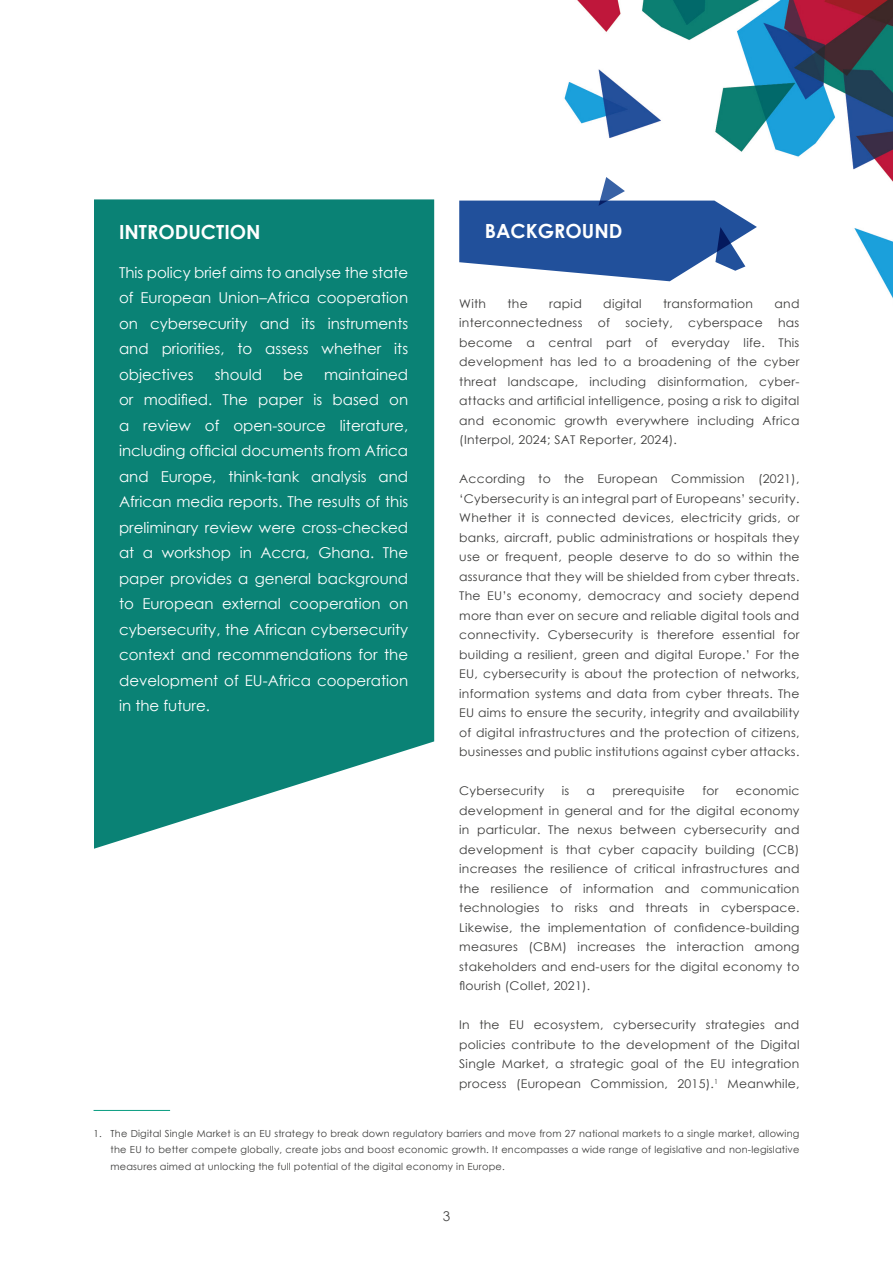
<style>
.page{position:relative;width:893px;height:1263px;background:#fff}
.page>*{position:absolute;margin:0;border:0;box-sizing:border-box;transform-origin:0 0}
.t1{font:700 19.5px "Century Gothic";color:#fff}
.t2{font:15px/25.5px "Century Gothic";color:#fff;text-align:justify}
.t3{font:13.5px "Century Gothic";color:#4a4a49}
.t4{font:12px/19.5px "Century Gothic";letter-spacing:.02em;color:#3c3c3b;text-align:justify}
.t5{font:9.75px/16.5px "Century Gothic";letter-spacing:.02em;color:#3c3c3b;text-align:justify}
</style>
<div class="page">
<img style="left:564px;top:0;width:329px;height:299px">
<svg style="left:94px;top:199px;width:340px;height:650px;background:#1e8c80"></svg>
<hr style="left:94px;top:1110px;width:76px;height:1px;background:#089c80">
<svg style="left:459px;top:177px;width:298px;height:104px"></svg>
<h1 class="t1" style="left:485px;top:216px;width:139px">BACKGROUND</h1>
<h1 class="t1" style="left:119px;top:217px;width:143px">INTRODUCTION</h1>
<p class="t2" style="left:119px;top:259px;width:291px">This policy brief aims to analyse the state of European Union–Africa cooperation on cybersecurity and its instruments and priorities, to assess whether its objectives</p>
<p class="t4" style="left:459px;top:293px;width:28px">With</p>
<p class="t4" style="left:508px;top:293px;width:22px">the</p>
<p class="t4" style="left:549px;top:293px;width:34px">rapid</p>
<p class="t4" style="left:603px;top:293px;width:40px">digital</p>
<p class="t4" style="left:663px;top:293px;width:91px">transformation</p>
<p class="t4" style="left:774px;top:293px;width:26px">and</p>
<p class="t4" style="left:459px;top:313px;width:125px">interconnectedness</p>
<p class="t4" style="left:598px;top:313px;width:14px">of</p>
<p class="t4" style="left:625px;top:313px;width:49px">society,</p>
<p class="t4" style="left:688px;top:313px;width:76px">cyberspace</p>
<p class="t4" style="left:459px;top:313px;width:342px;text-indent:319px">has become a central part of everyday life. This development has led to a broadening of the cyber threat landscape, including disinformation, cyber&shy;attacks and artificial intelligence, posing a risk to digital and economic growth everywhere including Africa (Interpol, 2024; SAT Reporter, 2024).</p>
<p class="t4" style="left:459px;top:469px;width:342px">According to the European Commission (2021), ‘Cybersecurity is an integral part of Europeans’ security.<br>Whether it is connected devices, electricity grids, or banks, aircraft, public administrations or hospitals they use or frequent, people deserve to do so within the assurance that they will be shielded from cyber threats.<br>The EU’s economy, democracy and society depend more than ever on secure and reliable digital tools and connectivity. Cybersecurity is therefore essential for building a resilient, green and digital Europe.’ For the EU, cybersecurity is about the protection of networks, information systems and data from cyber threats. The EU aims to ensure the security, integrity and availability of digital infrastructures and the protection of citizens, businesses and public institutions against cyber attacks.</p>
<p class="t4" style="left:459px;top:781px;width:87px">Cybersecurity</p>
<p class="t4" style="left:562px;top:781px;width:9px">is</p>
<p class="t4" style="left:587px;top:781px;width:10px">a</p>
<p class="t4" style="left:612px;top:781px;width:74px">prerequisite</p>
<p class="t4" style="left:702px;top:781px;width:18px">for</p>
<p class="t2" style="left:119px;top:361px;width:291px;text-indent:205px">maintained or modified. The paper is based on a review of open-source literature, including official documents from Africa and Europe, think-tank analysis and African media reports. The results of this preliminary review were cross-checked at a workshop in Accra, Ghana. The paper provides a general background to European external cooperation on cybersecurity, the African cybersecurity context and recommendations for the development of EU-Africa cooperation in the future.</p>
<p class="t2" style="left:215px;top:361px;width:49px">should</p>
<p class="t2" style="left:283px;top:361px;width:21px">be</p>
<p class="t4" style="left:459px;top:781px;width:342px;text-indent:277px">economic development in general and for the digital economy in particular. The nexus between cybersecurity and development is that cyber capacity building (CCB) increases the resilience of critical infrastructures and the resilience of information and communication technologies to risks and threats in cyberspace.<br>Likewise, the implementation of confidence-building measures (CBM) increases the interaction among stakeholders and end-users for the digital economy to flourish (Collet, 2021).</p>
<p class="t4" style="left:459px;top:1015px;width:342px">In the EU ecosystem, cybersecurity strategies and policies contribute to the development of the Digital Single Market, a strategic goal of the EU integration process (European Commission, 2015).<sup>1</sup> Meanwhile,</p>
<p class="t5" style="left:111px;top:1124px;width:690px;text-indent:-17px">1. The Digital Single Market is an EU strategy to break down regulatory barriers and move from 27 national markets to a single market, allowing the EU to better compete globally, create jobs and boost economic growth. It encompasses a wide range of legislative and non-legislative measures aimed at unlocking the full potential of the digital economy in Europe.</p>
<p class="t3" style="left:443px;top:1207px;width:9px">3</p>
</div>
